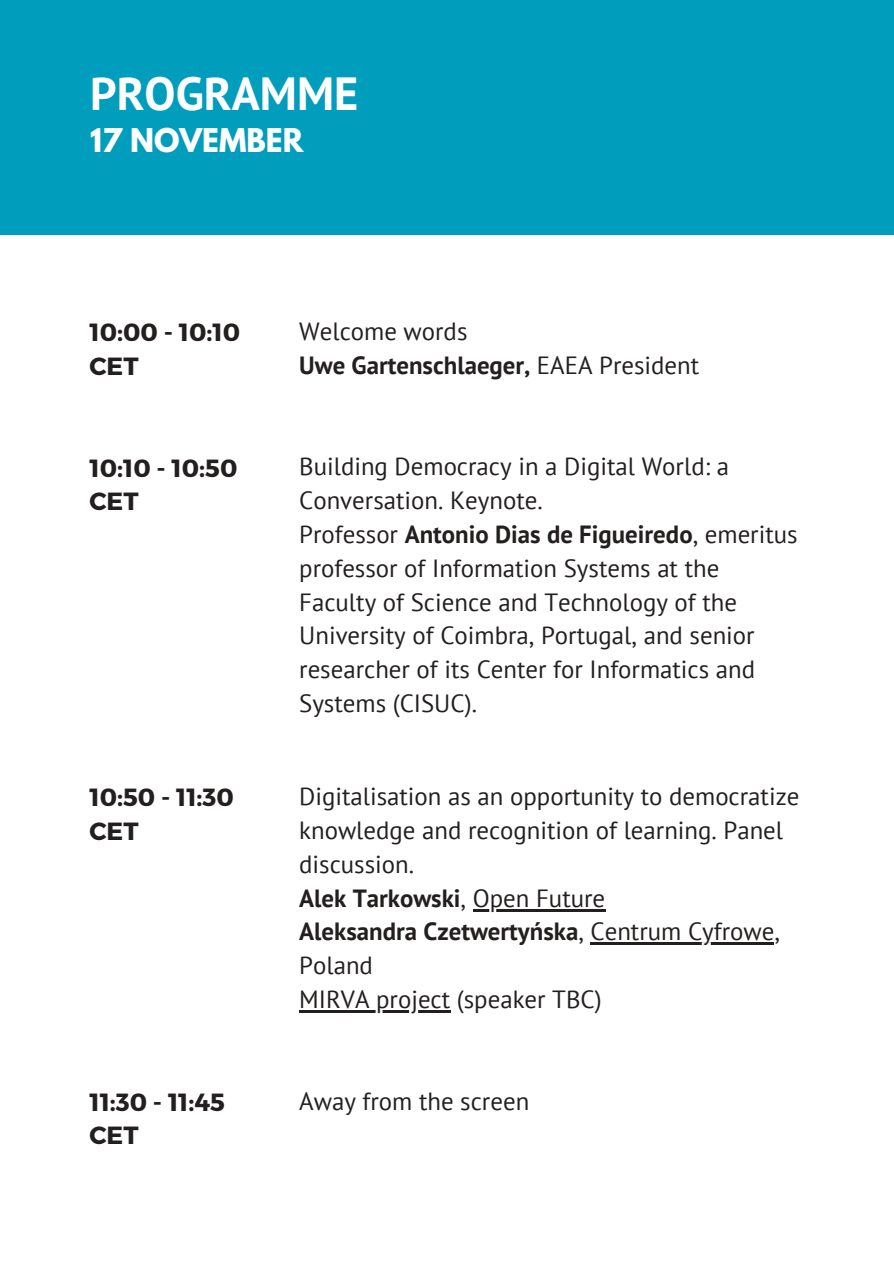
<style>
.page{position:relative;width:894px;height:1264px;background:#fff}
.page>*{position:absolute;margin:0;border:0;box-sizing:border-box;transform-origin:0 0}
.t1{font:700 46.35px "PT Sans";color:#fff}
.t2{font:700 29.1px "League Spartan";color:#fff}
.t3{font:24.9px/33.8px "PT Sans";color:#231f1f}
.t4{font:700 24.9px/33.8px "PT Sans";color:#231f1f}
.t5{font:700 24.9px/33.8px "Montserrat";color:#231f1f}
.s1{font-weight:400}
.s2{font-weight:700}
</style>
<div class="page">
<hr style="left:472px;top:908px;width:133px;height:3px;background:#231f1f">
<hr style="left:590px;top:942px;width:184px;height:3px;background:#231f1f">
<hr style="left:299px;top:1010px;width:151px;height:2px;background:#231f1f">
<div style="left:868px;top:0;width:25px;height:234px;background:#009dbc"></div>
<div style="left:24px;top:0;width:844px;height:234px;background:#009dbc"></div>
<div style="left:0;top:0;width:24px;height:234px;background:#009dbc"></div>
<p class="t1" style="left:90px;top:63px;width:270px">PROGRAMME</p>
<p class="t2" style="left:90px;top:126px;width:215px">17 NOVEMBER</p>
<p class="t5" style="left:89px;top:314px;width:152px">10:00 - 10:10<br>CET</p>
<p class="t3" style="left:299px;top:314px;width:170px">Welcome words</p>
<p class="t4" style="left:299px;top:348px;width:401px">Uwe Gartenschlaeger, <span class="s1">EAEA President</span></p>
<p class="t5" style="left:89px;top:449px;width:149px">10:10 - 10:50<br>CET</p>
<p class="t3" style="left:299px;top:449px;width:431px">Building Democracy in a Digital World: a<br>Conversation. Keynote.</p>
<p class="t3" style="left:299px;top:517px;width:500px">Professor <span class="s2">Antonio Dias de Figueiredo</span>, emeritus professor of Information Systems at the Faculty of Science and Technology of the University of Coimbra, Portugal, and senior researcher of its Center for Informatics and Systems (CISUC).</p>
<p class="t5" style="left:89px;top:779px;width:146px">10:50 - 11:30<br>CET</p>
<p class="t3" style="left:299px;top:779px;width:501px">Digitalisation as an opportunity to democratize knowledge and recognition of learning. Panel discussion.</p>
<p class="t4" style="left:299px;top:880px;width:307px">Alek Tarkowski<span class="s1">, Open Future</span></p>
<p class="t4" style="left:299px;top:914px;width:482px">Aleksandra Czetwertyńska<span class="s1">, Centrum Cyfrowe,<br>Poland</span></p>
<p class="t3" style="left:299px;top:981px;width:304px">MIRVA project (speaker TBC)</p>
<p class="t5" style="left:89px;top:1083px;width:137px">11:30 - 11:45<br>CET</p>
<p class="t3" style="left:299px;top:1083px;width:231px">Away from the screen</p>
</div>
